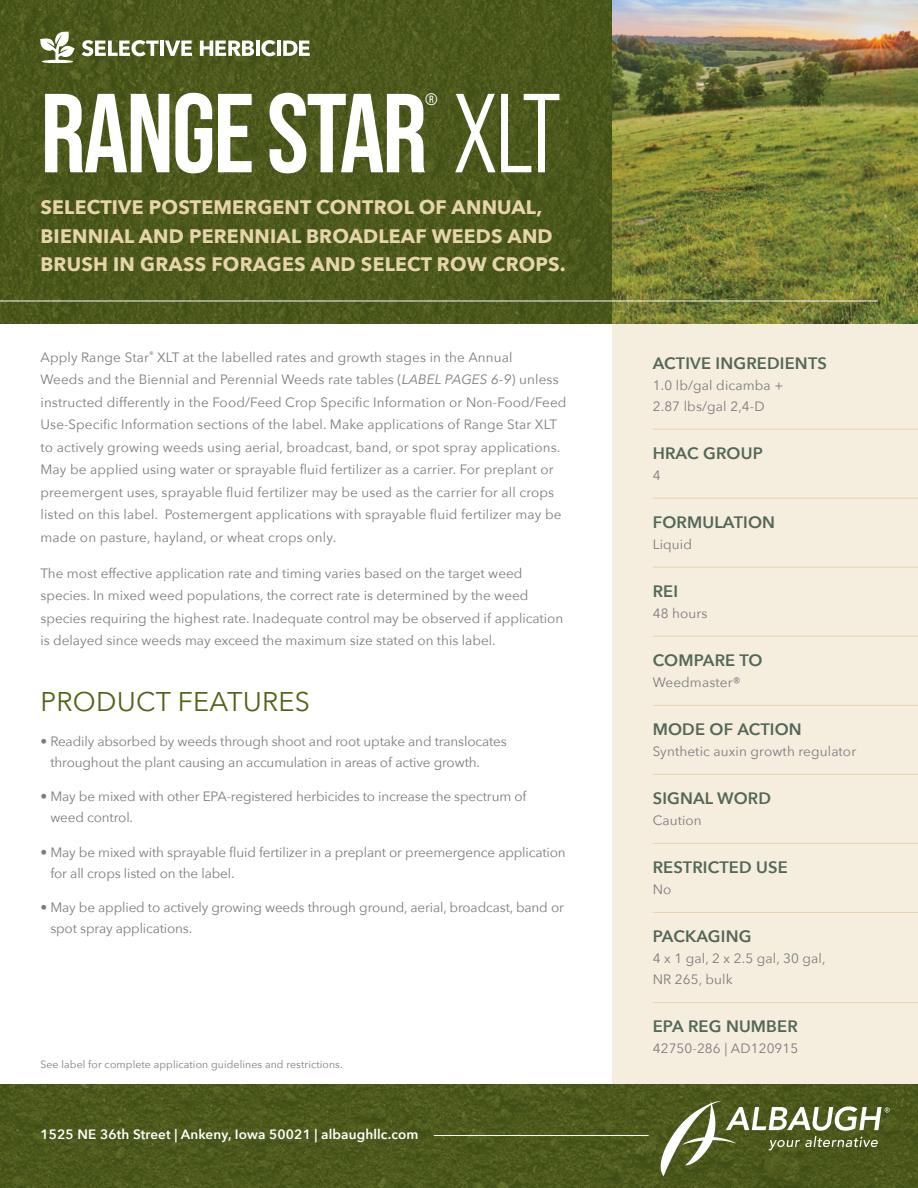
<style>
.page{position:relative;width:918px;height:1188px;background:#fff}
.page>*{position:absolute;margin:0;border:0;box-sizing:border-box;transform-origin:0 0}
.t1{font:700 112.05px "Bebas Neue Pro";letter-spacing:-.02em;color:#fff}
.t2{font:27px "Avenir Next";letter-spacing:.01em;color:#516316}
.t3{font:700 19.5px/28.5px "Avenir Next";letter-spacing:.01em;color:#e6d4aa}
.t4{font:16.65px "Bebas Neue Pro";color:#fff}
.t5{font:600 16.5px "Avenir Next";letter-spacing:.01em;color:#536758}
.t6{font:13.5px/22.5px "Avenir Next";color:#7a7c81}
.t7{font:600 13.5px "Avenir Next";letter-spacing:.01em;color:#fff}
.t8{font:10.5px "Avenir Next";letter-spacing:.01em;color:#7a7c81}
.s1{font-family:"Bebas Neue Pro Middle";font-weight:400}
.s2{font-style:italic}
</style>
<div class="page">
<img style="left:0;top:0;width:612px;height:324px">
<div style="left:612px;top:316px;width:306px;height:822px;background:#f5eddd"></div>
<hr style="left:653px;top:429px;width:265px;height:1px;background:#e6d4aa">
<hr style="left:653px;top:498px;width:265px;height:1px;background:#e6d4aa">
<hr style="left:653px;top:567px;width:265px;height:1px;background:#e6d4aa">
<hr style="left:653px;top:636px;width:265px;height:1px;background:#e6d4aa">
<hr style="left:653px;top:912px;width:265px;height:1px;background:#e6d4aa">
<hr style="left:653px;top:1002px;width:265px;height:1px;background:#e6d4aa">
<hr style="left:653px;top:705px;width:265px;height:1px;background:#e6d4aa">
<hr style="left:653px;top:774px;width:265px;height:1px;background:#e6d4aa">
<hr style="left:653px;top:843px;width:265px;height:1px;background:#e6d4aa">
<img style="left:612px;top:0;width:306px;height:324px">
<img style="left:0;top:1084px;width:918px;height:104px">
<hr style="left:434px;top:1135px;width:215px;height:1px;background:#fff">
<svg style="left:661px;top:1101px;width:229px;height:75px;background:#6a7543"></svg>
<svg style="left:40px;top:32px;width:35px;height:30px"></svg>
<hr style="left:42px;top:60px;width:31px;height:3px;background:#fff;border-radius:50%">
<svg style="left:82px;top:40px;width:77px;height:16px"></svg>
<hr style="left:160px;top:41px;width:4px;height:15px;background:#fff">
<svg style="left:165px;top:41px;width:27px;height:15px"></svg>
<svg style="left:200px;top:41px;width:54px;height:15px"></svg>
<hr style="left:256px;top:41px;width:4px;height:15px;background:#fff">
<svg style="left:261px;top:40px;width:15px;height:16px"></svg>
<hr style="left:277px;top:41px;width:4px;height:15px;background:#fff">
<svg style="left:283px;top:41px;width:27px;height:15px"></svg>
<hr style="left:0;top:301px;width:878px;height:1px;background:#f9f8f4">
<h1 class="t1" style="left:40px;top:69px;width:523px">RANGE STAR <span class="s1">XLT</span></h1>
<p class="t4" style="left:425px;top:90px;width:14px">®</p>
<h3 class="t3" style="left:40px;top:193px;width:527px">SELECTIVE POSTEMERGENT CONTROL OF ANNUAL,<br>BIENNIAL AND PERENNIAL BROADLEAF WEEDS AND<br>BRUSH IN GRASS FORAGES AND SELECT ROW CROPS.</h3>
<p class="t6" style="left:40px;top:345px;width:528px">Apply Range Star<sup>®</sup> XLT at the labelled rates and growth stages in the Annual<br>Weeds and the Biennial and Perennial Weeds rate tables (<span class="s2">LABEL PAGES 6-9</span>) unless instructed differently in the Food/Feed Crop Specific Information or Non-Food/Feed Use-Specific Information sections of the label. Make applications of Range Star XLT to actively growing weeds using aerial, broadcast, band, or spot spray applications.<br>May be applied using water or sprayable fluid fertilizer as a carrier. For preplant or preemergent uses, sprayable fluid fertilizer may be used as the carrier for all crops listed on this label. Postemergent applications with sprayable fluid fertilizer may be made on pasture, hayland, or wheat crops only.</p>
<p class="t6" style="left:40px;top:561px;width:524px">The most effective application rate and timing varies based on the target weed species. In mixed weed populations, the correct rate is determined by the weed species requiring the highest rate. Inadequate control may be observed if application is delayed since weeds may exceed the maximum size stated on this label.</p>
<h2 class="t2" style="left:40px;top:679px;width:271px">PRODUCT FEATURES</h2>
<p class="t6" style="left:50px;top:730px;width:458px;line-height:21px;text-indent:-10px">• Readily absorbed by weeds through shoot and root uptake and translocates throughout the plant causing an accumulation in areas of active growth.</p>
<p class="t6" style="left:50px;top:785px;width:478px;line-height:21px;text-indent:-10px">• May be mixed with other EPA-registered herbicides to increase the spectrum of weed control.</p>
<p class="t6" style="left:50px;top:841px;width:517px;line-height:21px;text-indent:-10px">• May be mixed with sprayable fluid fertilizer in a preplant or preemergence application for all crops listed on the label.</p>
<p class="t6" style="left:50px;top:897px;width:515px;line-height:21px;text-indent:-10px">• May be applied to actively growing weeds through ground, aerial, broadcast, band or spot spray applications.</p>
<p class="t8" style="left:40px;top:1055px;width:304px">See label for complete application guidelines and restrictions.</p>
<p class="t7" style="left:40px;top:1123px;width:379px">1525 NE 36th Street | Ankeny, Iowa 50021 | albaughllc.com</p>
<p class="t5" style="left:653px;top:349px;width:176px">ACTIVE INGREDIENTS</p>
<p class="t6" style="left:653px;top:374px;width:132px;line-height:21px">1.0 lb/gal dicamba +<br>2.87 lbs/gal 2,4-D</p>
<p class="t5" style="left:653px;top:439px;width:112px">HRAC GROUP</p>
<p class="t6" style="left:653px;top:464px;width:9px">4</p>
<p class="t5" style="left:653px;top:508px;width:124px">FORMULATION</p>
<p class="t6" style="left:653px;top:533px;width:41px">Liquid</p>
<p class="t5" style="left:653px;top:577px;width:27px">REI</p>
<p class="t6" style="left:653px;top:602px;width:56px">48 hours</p>
<p class="t5" style="left:653px;top:646px;width:111px">COMPARE TO</p>
<p class="t6" style="left:653px;top:671px;width:90px">Weedmaster®</p>
<p class="t5" style="left:653px;top:715px;width:151px">MODE OF ACTION</p>
<p class="t6" style="left:653px;top:740px;width:205px">Synthetic auxin growth regulator</p>
<p class="t5" style="left:653px;top:784px;width:120px">SIGNAL WORD</p>
<p class="t6" style="left:653px;top:809px;width:51px">Caution</p>
<p class="t5" style="left:653px;top:853px;width:137px">RESTRICTED USE</p>
<p class="t6" style="left:653px;top:878px;width:20px">No</p>
<p class="t5" style="left:653px;top:922px;width:100px">PACKAGING</p>
<p class="t6" style="left:653px;top:947px;width:174px;line-height:21px">4 x 1 gal, 2 x 2.5 gal, 30 gal,<br>NR 265, bulk</p>
<p class="t5" style="left:653px;top:1012px;width:147px">EPA REG NUMBER</p>
<p class="t6" style="left:653px;top:1037px;width:147px">42750-286 | AD120915</p>
</div>
